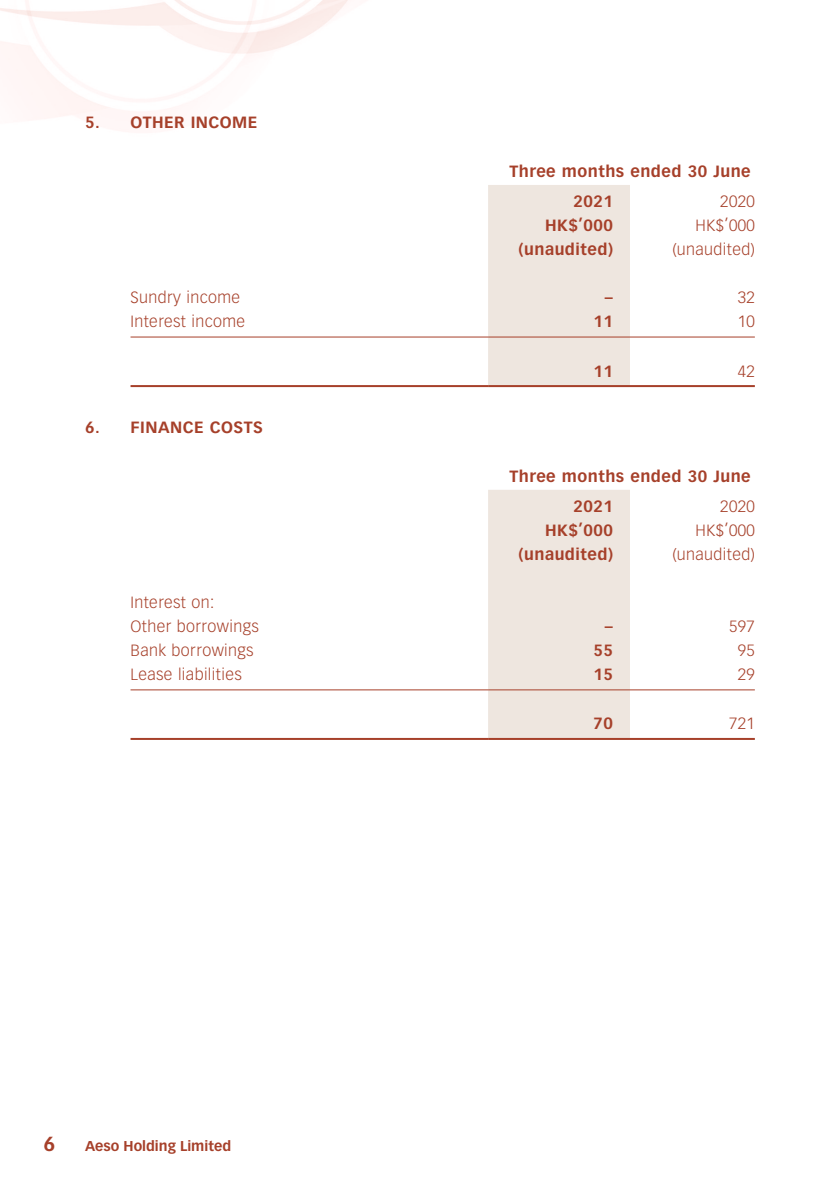
<style>
.page{position:relative;width:840px;height:1191px;background:#fff}
.page>*{position:absolute;margin:0;border:0;box-sizing:border-box;transform-origin:0 0}
.t1{font:700 20px "Vectora LT Std";color:#a6402a}
.t2{font:300 16px/24px "Vectora LT Std";letter-spacing:.025em;color:#a6402a}
.t3{font:700 16px/29.6px "Vectora LT Std";letter-spacing:.03em;color:#a6402a}
.t4{font:700 14px "Vectora LT Std";color:#a6402a}
</style>
<div class="page">
<img style="left:0;top:0;width:755px;height:740px">
<div style="left:488px;top:185px;width:141px;height:200px;background:#eee6df"></div>
<hr style="left:130px;top:336px;width:358px;height:1px;background:#a6402a">
<hr style="left:488px;top:336px;width:141px;height:1px;background:#a6402a">
<hr style="left:629px;top:336px;width:125px;height:1px;background:#a6402a">
<hr style="left:130px;top:385px;width:358px;height:2px;background:#a6402a">
<hr style="left:488px;top:385px;width:141px;height:2px;background:#a6402a">
<hr style="left:629px;top:385px;width:125px;height:2px;background:#a6402a">
<div style="left:488px;top:490px;width:141px;height:248px;background:#eee6df"></div>
<hr style="left:130px;top:689px;width:358px;height:1px;background:#a6402a">
<hr style="left:488px;top:689px;width:141px;height:1px;background:#a6402a">
<hr style="left:629px;top:689px;width:125px;height:1px;background:#a6402a">
<hr style="left:130px;top:738px;width:358px;height:2px;background:#a6402a">
<hr style="left:488px;top:738px;width:141px;height:2px;background:#a6402a">
<hr style="left:629px;top:738px;width:125px;height:2px;background:#a6402a">
<p class="t3" style="left:85px;top:107px;width:174px">5. OTHER INCOME</p>
<p class="t3" style="left:573px;top:157px;width:178px;text-indent:-64px">Three months ended 30 June<br>2021</p>
<p class="t2" style="left:719px;top:189px;width:36px">2020</p>
<p class="t3" style="left:545px;top:210px;width:69px">HK$’000</p>
<p class="t2" style="left:695px;top:213px;width:61px">HK$’000</p>
<p class="t3" style="left:518px;top:234px;width:96px">(unaudited)</p>
<p class="t2" style="left:672px;top:237px;width:84px">(unaudited)</p>
<p class="t2" style="left:130px;top:285px;width:111px">Sundry income</p>
<p class="t3" style="left:604px;top:282px;width:9px">–</p>
<p class="t2" style="left:737px;top:285px;width:19px">32</p>
<p class="t2" style="left:130px;top:309px;width:116px">Interest income</p>
<p class="t3" style="left:593px;top:306px;width:21px">11</p>
<p class="t2" style="left:737px;top:309px;width:19px">10</p>
<p class="t3" style="left:593px;top:356px;width:21px">11</p>
<p class="t2" style="left:737px;top:359px;width:19px">42</p>
<p class="t3" style="left:85px;top:412px;width:179px">6. FINANCE COSTS</p>
<p class="t2" style="left:130px;top:590px;width:130px">Interest on:<br>Other borrowings</p>
<p class="t3" style="left:573px;top:461px;width:178px;text-indent:-64px">Three months ended 30 June<br>2021</p>
<p class="t2" style="left:719px;top:494px;width:36px">2020</p>
<p class="t3" style="left:545px;top:515px;width:69px">HK$’000</p>
<p class="t2" style="left:695px;top:518px;width:61px">HK$’000</p>
<p class="t3" style="left:518px;top:539px;width:96px">(unaudited)</p>
<p class="t2" style="left:672px;top:542px;width:84px">(unaudited)</p>
<p class="t3" style="left:604px;top:611px;width:9px">–</p>
<p class="t2" style="left:728px;top:614px;width:27px">597</p>
<p class="t2" style="left:130px;top:638px;width:125px">Bank borrowings</p>
<p class="t3" style="left:593px;top:635px;width:21px">55</p>
<p class="t2" style="left:737px;top:638px;width:19px">95</p>
<p class="t2" style="left:130px;top:662px;width:113px">Lease liabilities</p>
<p class="t3" style="left:593px;top:659px;width:21px">15</p>
<p class="t2" style="left:737px;top:662px;width:19px">29</p>
<p class="t3" style="left:593px;top:709px;width:21px">70</p>
<p class="t2" style="left:728px;top:712px;width:27px">721</p>
<p class="t1" style="left:43px;top:1131px;width:13px">6</p>
<p class="t4" style="left:85px;top:1137px;width:147px">Aeso Holding Limited</p>
</div>
